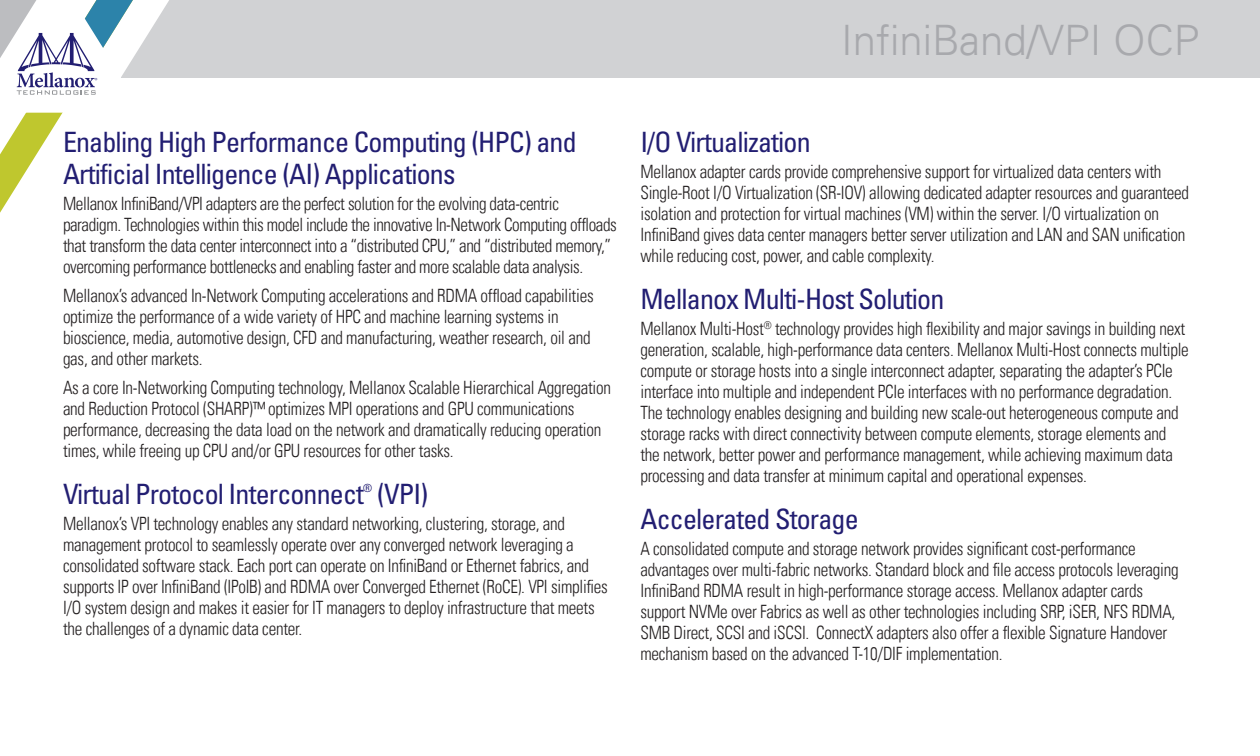
<style>
.page{position:relative;width:1260px;height:756px;background:#fff}
.page>*{position:absolute;margin:0;border:0;box-sizing:border-box;transform-origin:0 0}
.t1{font:300 42px "Univers LT";color:#a8a9ad}
.t2{font:condensed 28px/31.5px "Univers";letter-spacing:-.03em;color:#221e72}
.t3{font:300 condensed 18.38px/21px "Univers LT";letter-spacing:-.015em;color:#231f20;scale:.93 1}
.t4{font:condensed 11.2px "Univers";color:#221e72}
</style>
<div class="page">
<div style="left:0;top:0;width:1260px;height:78px;background:#d1d2d4"></div>
<svg style="left:133px;top:0;width:36px;height:58px"></svg>
<svg style="left:0;top:0;width:133px;height:213px"></svg>
<h1 class="t1" style="left:841px;top:15px;width:360px">InfiniBand/VPI OCP</h1>
<h2 class="t2" style="left:63px;top:126px;width:515px">Enabling High Performance Computing (HPC) and<br>Artificial Intelligence (AI) Applications</h2>
<p class="t3" style="left:63px;top:193px;width:597px">Mellanox InfiniBand/VPI adapters are the perfect solution for the evolving data-centric paradigm. Technologies within this model include the innovative In-Network Computing offloads that transform the data center interconnect into a “distributed CPU,” and “distributed memory,” overcoming performance bottlenecks and enabling faster and more scalable data analysis.</p>
<p class="t3" style="left:63px;top:285px;width:572px">Mellanox’s advanced In-Network Computing accelerations and RDMA offload capabilities optimize the performance of a wide variety of HPC and machine learning systems in bioscience, media, automotive design, CFD and manufacturing, weather research, oil and gas, and other markets.</p>
<p class="t3" style="left:63px;top:377px;width:591px">As a core In-Networking Computing technology, Mellanox Scalable Hierarchical Aggregation and Reduction Protocol (SHARP)™ optimizes MPI operations and GPU communications performance, decreasing the data load on the network and dramatically reducing operation times, while freeing up CPU and/or GPU resources for other tasks.</p>
<h2 class="t2" style="left:63px;top:477px;width:303px">Virtual Protocol Interconnect</h2>
<p class="t4" style="left:363px;top:481px;width:10px">®</p>
<h2 class="t2" style="left:377px;top:477px;width:53px">(VPI)</h2>
<p class="t3" style="left:63px;top:513px;width:587px">Mellanox’s VPI technology enables any standard networking, clustering, storage, and management protocol to seamlessly operate over any converged network leveraging a consolidated software stack. Each port can operate on InfiniBand or Ethernet fabrics, and supports IP over InfiniBand (IPoIB) and RDMA over Converged Ethernet (RoCE). VPI simplifies I/O system design and makes it easier for IT managers to deploy infrastructure that meets the challenges of a dynamic data center.</p>
<h2 class="t2" style="left:640px;top:126px;width:172px">I/O Virtualization</h2>
<p class="t3" style="left:640px;top:161px;width:592px">Mellanox adapter cards provide comprehensive support for virtualized data centers with Single-Root I/O Virtualization (SR-IOV) allowing dedicated adapter resources and guaranteed isolation and protection for virtual machines (VM) within the server. I/O virtualization on InfiniBand gives data center managers better server utilization and LAN and SAN unification while reducing cost, power, and cable complexity.</p>
<h2 class="t2" style="left:640px;top:283px;width:305px">Mellanox Multi-Host Solution</h2>
<p class="t3" style="left:640px;top:318px;width:591px">Mellanox Multi-Host<sup>®</sup> technology provides high flexibility and major savings in building next generation, scalable, high-performance data centers. Mellanox Multi-Host connects multiple compute or storage hosts into a single interconnect adapter, separating the adapter’s PCIe interface into multiple and independent PCIe interfaces with no performance degradation.<br>The technology enables designing and building new scale-out heterogeneous compute and storage racks with direct connectivity between compute elements, storage elements and the network, better power and performance management, while achieving maximum data processing and data transfer at minimum capital and operational expenses.</p>
<h2 class="t2" style="left:640px;top:503px;width:220px">Accelerated Storage</h2>
<p class="t3" style="left:640px;top:538px;width:580px">A consolidated compute and storage network provides significant cost-performance advantages over multi-fabric networks. Standard block and file access protocols leveraging InfiniBand RDMA result in high-performance storage access. Mellanox adapter cards support NVMe over Fabrics as well as other technologies including SRP, iSER, NFS RDMA, SMB Direct, SCSI and iSCSI. ConnectX adapters also offer a flexible Signature Handover mechanism based on the advanced T-10/DIF implementation.</p>
</div>
